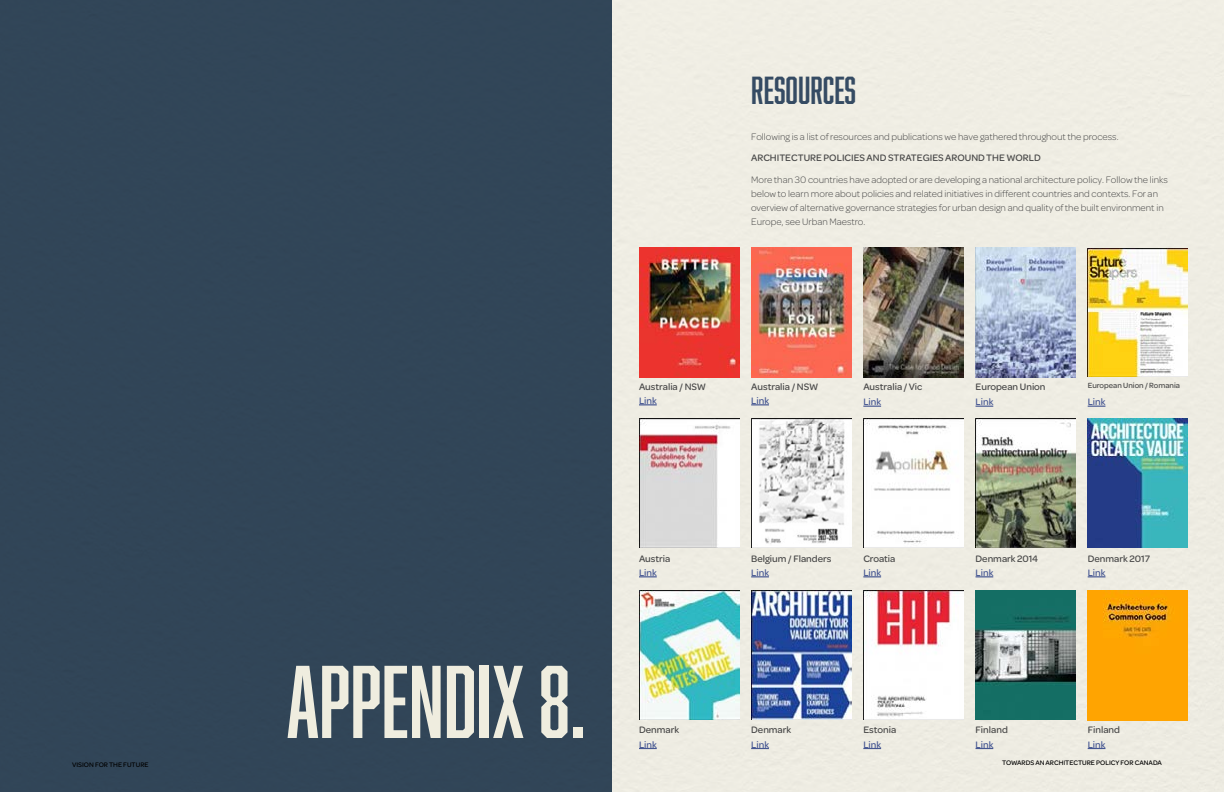
<style>
.page{position:relative;width:1224px;height:792px;background:#f5f3e9}
.page>*{position:absolute;margin:0;border:0;box-sizing:border-box;transform-origin:0 0}
.t1{font:95px "Abolition";color:#efeddf}
.t2{font:36px "Abolition";color:#354b63}
.t3{font:300 10px/14px "Omnes";color:#484848}
.t4{font:500 10px "Omnes";color:#484848}
.t5{font:500 10px "Omnes";color:#465792}
.t6{font:500 8px "Omnes";color:#484848}
.t7{font:500 7px "Omnes";color:#000}
</style>
<div class="page">
<div style="left:0;top:0;width:612px;height:792px;background:#314558"></div>
<img style="left:639px;top:248px;width:100px;height:129px">
<img style="left:751px;top:248px;width:100px;height:129px">
<img style="left:863px;top:248px;width:101px;height:129px">
<img style="left:976px;top:248px;width:100px;height:129px">
<img style="left:1088px;top:248px;width:100px;height:129px">
<img style="left:639px;top:419px;width:100px;height:129px">
<img style="left:751px;top:419px;width:100px;height:129px">
<img style="left:863px;top:419px;width:101px;height:129px">
<img style="left:976px;top:419px;width:100px;height:129px">
<img style="left:1088px;top:419px;width:100px;height:129px">
<img style="left:639px;top:591px;width:100px;height:129px">
<img style="left:751px;top:591px;width:100px;height:129px">
<img style="left:863px;top:591px;width:101px;height:129px">
<img style="left:976px;top:591px;width:100px;height:129px">
<img style="left:1088px;top:590px;width:100px;height:130px">
<svg style="left:751px;top:404px;width:18px;height:1px"></svg>
<svg style="left:863px;top:406px;width:18px;height:1px"></svg>
<svg style="left:639px;top:404px;width:18px;height:1px"></svg>
<svg style="left:863px;top:576px;width:18px;height:1px"></svg>
<svg style="left:863px;top:748px;width:18px;height:1px"></svg>
<svg style="left:639px;top:576px;width:18px;height:1px"></svg>
<svg style="left:639px;top:748px;width:18px;height:1px"></svg>
<svg style="left:976px;top:406px;width:17px;height:1px"></svg>
<svg style="left:976px;top:576px;width:17px;height:1px"></svg>
<svg style="left:976px;top:748px;width:17px;height:1px"></svg>
<svg style="left:751px;top:576px;width:18px;height:1px"></svg>
<svg style="left:751px;top:748px;width:18px;height:1px"></svg>
<svg style="left:1088px;top:406px;width:17px;height:1px"></svg>
<svg style="left:1088px;top:576px;width:17px;height:1px"></svg>
<svg style="left:1088px;top:748px;width:17px;height:1px"></svg>
<h2 class="t2" style="left:751px;top:70px;width:106px">RESOURCES</h2>
<p class="t3" style="left:751px;top:129px;width:369px">Following is a list of resources and publications we have gathered throughout the process.</p>
<p class="t3" style="left:751px;top:172px;width:418px">More than 30 countries have adopted or are developing a national architecture policy. Follow the links below to learn more about policies and related initiatives in different countries and contexts. For an overview of alternative governance strategies for urban design and quality of the built environment in Europe, see Urban Maestro.</p>
<p class="t4" style="left:751px;top:151px;width:291px">ARCHITECTURE POLICIES AND STRATEGIES AROUND THE WORLD</p>
<p class="t4" style="left:639px;top:380px;width:69px">Australia / NSW</p>
<p class="t4" style="left:751px;top:380px;width:69px">Australia / NSW</p>
<p class="t5" style="left:751px;top:394px;width:19px">Link</p>
<p class="t4" style="left:863px;top:380px;width:61px">Australia / Vic</p>
<p class="t5" style="left:639px;top:394px;width:19px">Link</p>
<p class="t5" style="left:863px;top:395px;width:19px">Link</p>
<p class="t4" style="left:976px;top:380px;width:72px">European Union</p>
<p class="t5" style="left:976px;top:395px;width:19px">Link</p>
<p class="t6" style="left:1088px;top:380px;width:94px">European Union / Romania</p>
<p class="t5" style="left:1088px;top:395px;width:19px">Link</p>
<h1 class="t1" style="left:287px;top:647px;width:300px">APPENDIX 8.</h1>
<p class="t4" style="left:639px;top:551px;width:33px">Austria</p>
<p class="t5" style="left:639px;top:566px;width:19px">Link</p>
<p class="t4" style="left:639px;top:723px;width:42px">Denmark</p>
<p class="t5" style="left:639px;top:737px;width:19px">Link</p>
<p class="t4" style="left:751px;top:551px;width:82px">Belgium / Flanders</p>
<p class="t5" style="left:751px;top:566px;width:19px">Link</p>
<p class="t4" style="left:863px;top:551px;width:34px">Croatia</p>
<p class="t5" style="left:863px;top:566px;width:19px">Link</p>
<p class="t4" style="left:751px;top:723px;width:42px">Denmark</p>
<p class="t5" style="left:751px;top:737px;width:19px">Link</p>
<p class="t4" style="left:863px;top:723px;width:34px">Estonia</p>
<p class="t5" style="left:863px;top:737px;width:19px">Link</p>
<p class="t4" style="left:976px;top:551px;width:64px">Denmark 2014</p>
<p class="t5" style="left:976px;top:566px;width:19px">Link</p>
<p class="t4" style="left:1088px;top:551px;width:64px">Denmark 2017</p>
<p class="t5" style="left:1088px;top:566px;width:19px">Link</p>
<p class="t4" style="left:976px;top:723px;width:34px">Finland</p>
<p class="t5" style="left:976px;top:737px;width:19px">Link</p>
<p class="t4" style="left:1088px;top:723px;width:34px">Finland</p>
<p class="t5" style="left:1088px;top:737px;width:19px">Link</p>
<p class="t7" style="left:72px;top:759px;width:78px">VISION FOR THE FUTURE</p>
<p class="t7" style="left:1002px;top:758px;width:161px">TOWARDS AN ARCHITECTURE POLICY FOR CANADA</p>
</div>
